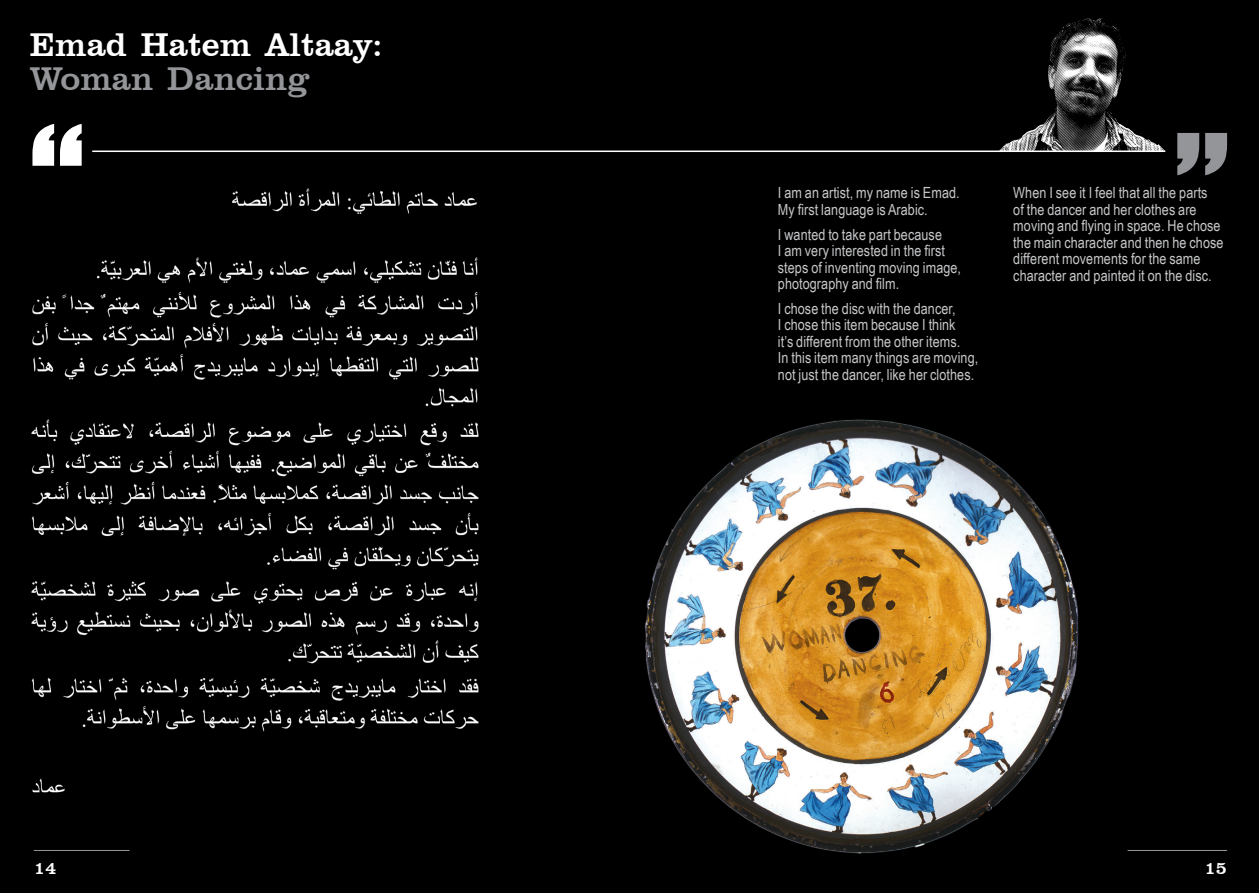
<style>
.page{position:relative;width:1259px;height:893px;background:#000}
.page>*{position:absolute;margin:0;border:0;box-sizing:border-box;transform-origin:0 0}
.t1{font:33.75px/33.8px "Clarendon BT";color:#fff}
.t2{font:18px "Clarendon BT";color:#fff}
.New_Grey_English{font:15.3px/16.5px "Arial Narrow";letter-spacing:.005em;color:#c7c8ca}
.s1{color:#939598}
</style>
<div class="page">
<hr style="left:34px;top:850px;width:95px;height:1px;background:#939598">
<hr style="left:1127px;top:850px;width:100px;height:1px;background:#939598">
<hr style="left:92px;top:151px;width:1073px;height:1px;background:#fff">
<svg style="left:1177px;top:133px;width:50px;height:42px"></svg>
<svg style="left:32px;top:124px;width:50px;height:42px"></svg>
<img style="left:644px;top:419px;width:435px;height:435px">
<img style="left:995px;top:18px;width:192px;height:134px">
<img style="left:31px;top:188px;width:448px;height:605px">
<p class="t1" style="left:30px;top:27px;width:354px">Emad Hatem Altaay:<br><span class="s1">Woman Dancing</span></p>
<p class="New_Grey_English" style="left:778px;top:184px;width:183px">I am an artist, my name is Emad.<br>My first language is Arabic.</p>
<p class="New_Grey_English" style="left:778px;top:225px;width:185px">I wanted to take part because<br>I am very interested in the first steps of inventing moving image, photography and film.</p>
<p class="New_Grey_English" style="left:778px;top:300px;width:202px">I chose the disc with the dancer,<br>I chose this item because I think<br>it’s different from the other items.<br>In this item many things are moving, not just the dancer, like her clothes.</p>
<p class="New_Grey_English" style="left:1013px;top:184px;width:212px">When I see it I feel that all the parts<br>of the dancer and her clothes are moving and flying in space. He chose the main character and then he chose different movements for the same character and painted it on the disc.</p>
<p class="t2" style="left:34px;top:857px;width:24px">14</p>
<p class="t2" style="left:1204px;top:857px;width:24px">15</p>
</div>
